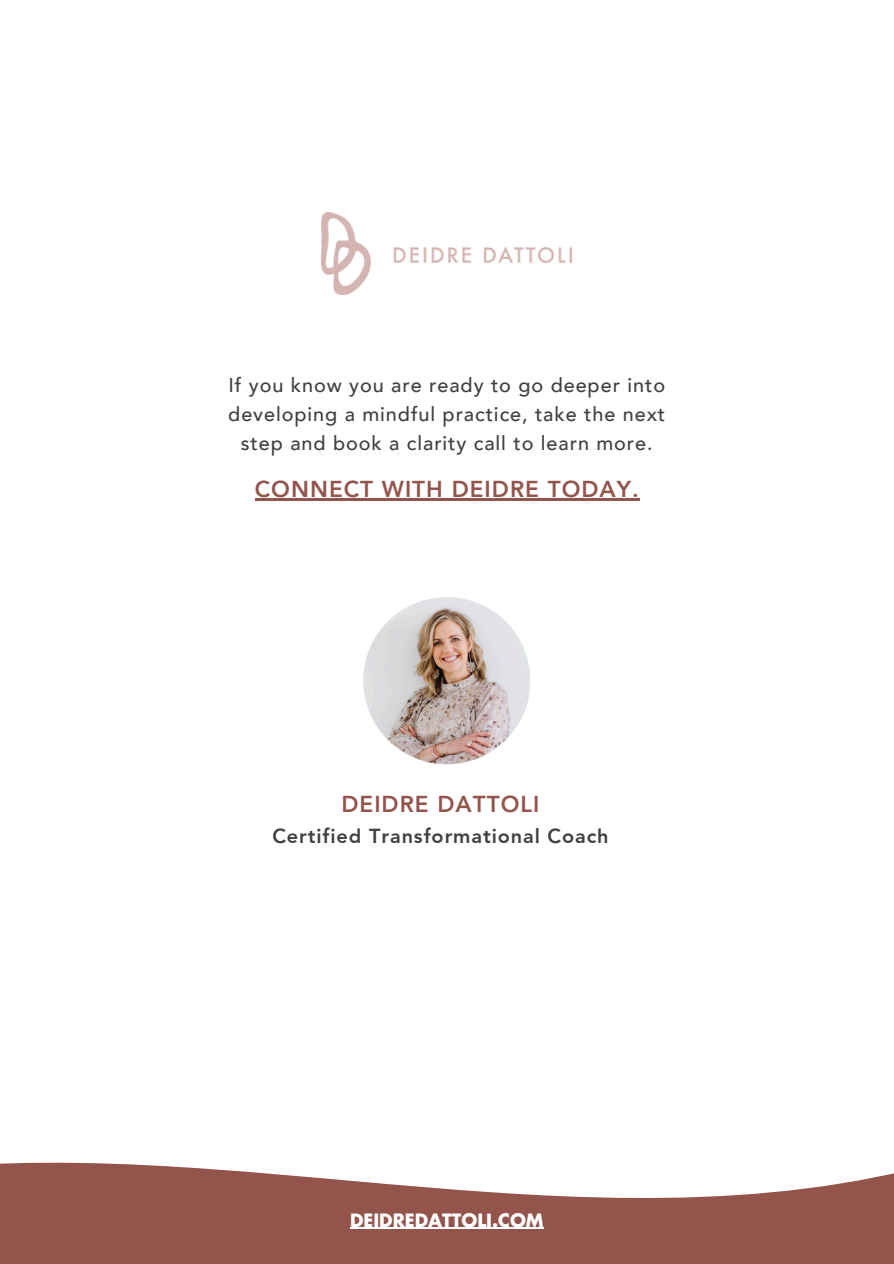
<style>
.page{position:relative;width:894px;height:1264px;background:#fff}
.page>*{position:absolute;margin:0;border:0;box-sizing:border-box;transform-origin:0 0}
.t1{font:800 22.5px "Avenir LT Std";letter-spacing:.045em;color:#93544c}
.t2{font:500 19.8px/29.2px "Avenir";letter-spacing:.045em;color:#404040;text-align:center}
.t3{font:800 19.8px "Avenir LT Std";letter-spacing:.045em;color:#404040}
.t4{font:700 18px "Futura LT Pro";color:#fff}
</style>
<div class="page">
<svg style="left:0;top:757px;width:893px;height:506px"></svg>
<img style="left:363px;top:597px;width:167px;height:167px;border-radius:50%">
<hr style="left:350px;top:1227px;width:193px;height:1px;background:#fff">
<hr style="left:255px;top:498px;width:384px;height:2px;background:#93544c">
<img style="left:322px;top:213px;width:249px;height:82px">
<p class="t2" style="left:228px;top:371px;width:438px">If you know you are ready to go deeper into developing a mindful practice, take the next step and book a clarity call to learn more.</p>
<h1 class="t1" style="left:255px;top:476px;width:385px">CONNECT WITH DEIDRE TODAY.</h1>
<p class="t1" style="left:341px;top:790px;width:199px">DEIDRE DATTOLI</p>
<p class="t3" style="left:272px;top:824px;width:338px">Certified Transformational Coach</p>
<p class="t4" style="left:350px;top:1211px;width:195px">DEIDREDATTOLI.COM</p>
</div>
